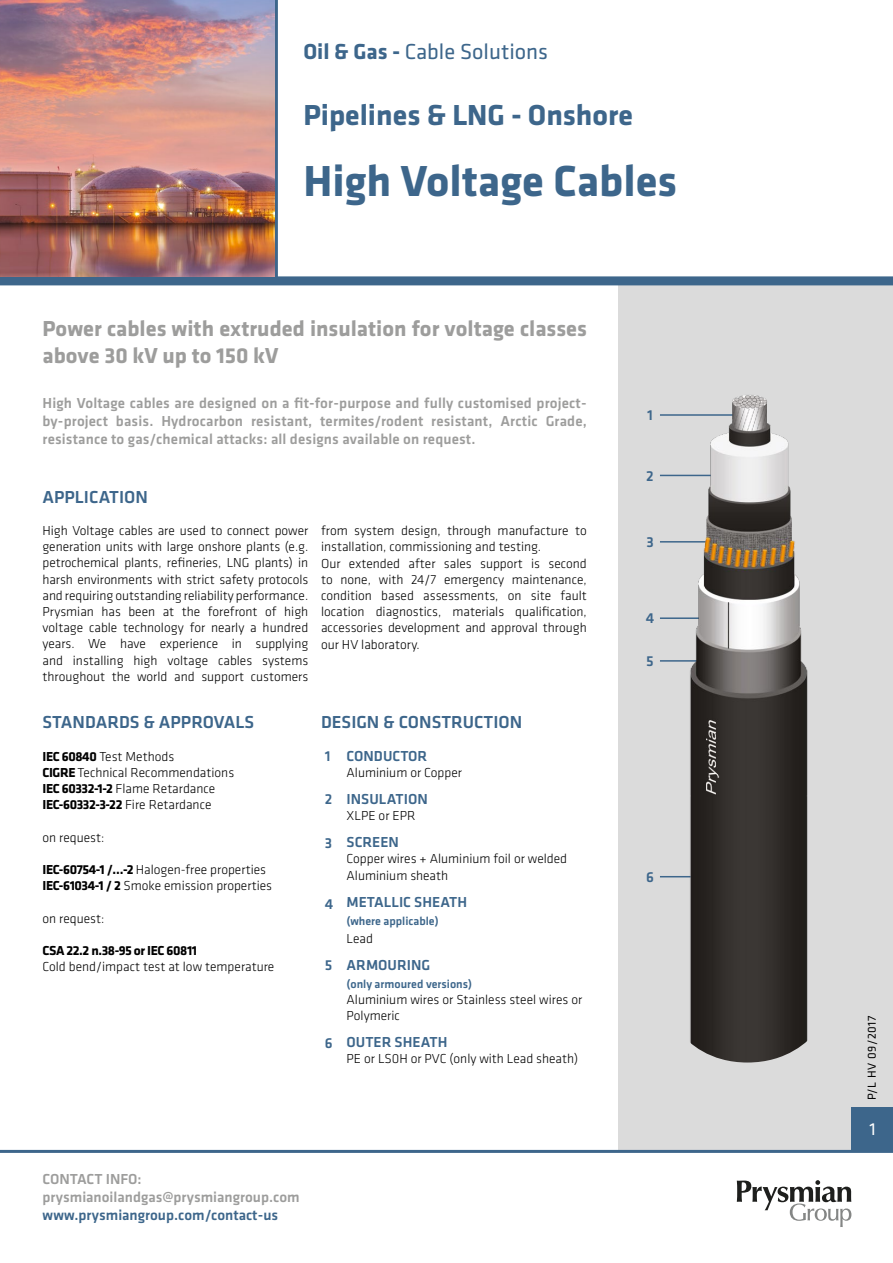
<style>
.page{position:relative;width:893px;height:1263px;background:#fff}
.page>*{position:absolute;margin:0;border:0;box-sizing:border-box;transform-origin:0 0}
.t1{font:700 45px "Klavika";color:#3d668b}
.t2{font:700 30px "Klavika";color:#3d668b}
.t3{font:700 22.5px/27px "Klavika";color:#9d9d9c}
.t4{font:22.5px "Klavika";color:#3d668b}
.t5{font:500 18px "Klavika";color:#3d668b}
.t6{font:18px "Klavika";color:#fff}
.t7{font:500 15px/18px "Klavika";letter-spacing:.01em;color:#9d9d9c}
.t8{font:500 15px "Klavika";color:#3d668b}
.t9{font:300 13.5px/16.2px "Klavika";color:#000}
.t10{font:700 13.5px "Klavika";letter-spacing:-.03em;color:#000}
.t11{font:500 12px "Klavika";color:#3d668b}
.t12{font:12px "Klavika";letter-spacing:.05em;color:#000}
.s1{font-weight:700}
</style>
<div class="page">
<div style="left:618px;top:278px;width:275px;height:872px;background:#dbdbdb"></div>
<div style="left:851px;top:1107px;width:42px;height:43px;background:#3d668b"></div>
<hr style="left:0;top:1150px;width:893px;height:3px;background:#3d668b">
<div style="left:0;top:276px;width:893px;height:9px;background:#3d668b"></div>
<svg style="left:737px;top:1180px;width:114px;height:47px"></svg>
<hr style="left:275px;top:0;width:3px;height:282px;background:#3d668b">
<img style="left:0;top:0;width:275px;height:276px">
<hr style="left:660px;top:414px;width:88px;height:2px;background:#3d668b">
<hr style="left:660px;top:475px;width:65px;height:1px;background:#3d668b">
<hr style="left:660px;top:541px;width:60px;height:2px;background:#3d668b">
<hr style="left:660px;top:617px;width:59px;height:2px;background:#3d668b">
<hr style="left:660px;top:660px;width:48px;height:2px;background:#3d668b">
<hr style="left:660px;top:876px;width:48px;height:1px;background:#3d668b">
<img style="left:680px;top:395px;width:128px;height:667px">
<h3 class="t4" style="left:303px;top:40px;width:246px"><span class="s1">Oil &amp; Gas -</span> Cable Solutions</h3>
<h2 class="t2" style="left:303px;top:99px;width:331px">Pipelines &amp; LNG - Onshore</h2>
<h1 class="t1" style="left:303px;top:156px;width:375px">High Voltage Cables</h1>
<h3 class="t3" style="left:43px;top:315px;width:546px">Power cables with extruded insulation for voltage classes above 30 kV up to 150 kV</h3>
<p class="t7" style="left:43px;top:394px;width:546px;text-align:justify">High Voltage cables are designed on a fit-for-purpose and fully customised project&shy;by-project basis. Hydrocarbon resistant, termites/rodent resistant, Arctic Grade, resistance to gas/chemical attacks: all designs available on request.</p>
<h3 class="t5" style="left:43px;top:487px;width:107px">APPLICATION</h3>
<p class="t9" style="left:43px;top:523px;width:267px;text-align:justify">High Voltage cables are used to connect power generation units with large onshore plants (e.g. petrochemical plants, refineries, LNG plants) in harsh environments with strict safety protocols and requiring outstanding reliability performance.<br>Prysmian has been at the forefront of high voltage cable technology for nearly a hundred years. We have experience in supplying and installing high voltage cables systems throughout the world and support customers</p>
<h3 class="t5" style="left:43px;top:712px;width:213px">STANDARDS &amp; APPROVALS</h3>
<p class="t9" style="left:43px;top:748px;width:193px"><span class="s1">IEC 60840</span> Test Methods<br><span class="s1">CIGRE</span> Technical Recommendations<br><span class="s1">IEC 60332-1-2</span> Flame Retardance<br><span class="s1">IEC-60332-3-22</span> Fire Retardance</p>
<p class="t9" style="left:43px;top:829px;width:63px">on request:</p>
<p class="t9" style="left:43px;top:862px;width:231px"><span class="s1">IEC-60754-1 /…-2</span> Halogen-free properties<br><span class="s1">IEC-61034-1 / 2</span> Smoke emission properties</p>
<p class="t9" style="left:43px;top:910px;width:63px">on request:</p>
<p class="t10" style="left:43px;top:943px;width:156px">CSA 22.2 n.38-95 or IEC 60811</p>
<p class="t9" style="left:43px;top:959px;width:233px">Cold bend/impact test at low temperature</p>
<p class="t9" style="left:321px;top:523px;width:267px">from system design, through manufacture to installation, commissioning and testing.<br>Our extended after sales support is second to none, with 24/7 emergency maintenance, condition based assessments, on site fault location diagnostics, materials qualification, accessories development and approval through our HV laboratory.</p>
<h3 class="t5" style="left:321px;top:712px;width:203px">DESIGN &amp; CONSTRUCTION</h3>
<p class="t8" style="left:347px;top:748px;width:82px">CONDUCTOR</p>
<p class="t9" style="left:347px;top:765px;width:117px">Aluminium or Copper</p>
<p class="t8" style="left:347px;top:791px;width:83px">INSULATION</p>
<p class="t9" style="left:347px;top:808px;width:70px">XLPE or EPR</p>
<p class="t8" style="left:347px;top:834px;width:54px">SCREEN</p>
<p class="t9" style="left:347px;top:851px;width:222px">Copper wires + Aluminium foil or welded<br>Aluminium sheath</p>
<p class="t8" style="left:347px;top:893px;width:122px">METALLIC SHEATH</p>
<p class="t11" style="left:347px;top:914px;width:94px">(where applicable)</p>
<p class="t9" style="left:347px;top:930px;width:28px">Lead</p>
<p class="t8" style="left:347px;top:956px;width:85px">ARMOURING</p>
<p class="t11" style="left:347px;top:977px;width:127px">(only armoured versions)</p>
<p class="t9" style="left:347px;top:991px;width:237px">Aluminium wires or Stainless steel wires or<br>Polymeric</p>
<p class="t8" style="left:347px;top:1034px;width:102px">OUTER SHEATH</p>
<p class="t9" style="left:347px;top:1051px;width:233px">PE or LS0H or PVC (only with Lead sheath)</p>
<p class="t8" style="left:325px;top:747px;width:7px">1</p>
<p class="t8" style="left:325px;top:791px;width:9px">2</p>
<p class="t8" style="left:325px;top:835px;width:9px">3</p>
<p class="t8" style="left:325px;top:896px;width:10px">4</p>
<p class="t8" style="left:325px;top:956px;width:9px">5</p>
<p class="t8" style="left:325px;top:1034px;width:9px">6</p>
<p class="t7" style="left:43px;top:1171px;width:259px">CONTACT INFO: prysmianoilandgas@prysmiangroup.com</p>
<p class="t8" style="left:43px;top:1207px;width:237px">www.prysmiangroup.com/contact-us</p>
<p class="t8" style="left:647px;top:407px;width:7px">1</p>
<p class="t8" style="left:646px;top:467px;width:9px">2</p>
<p class="t8" style="left:646px;top:534px;width:9px">3</p>
<p class="t8" style="left:646px;top:610px;width:10px">4</p>
<p class="t8" style="left:646px;top:653px;width:9px">5</p>
<p class="t8" style="left:646px;top:868px;width:9px">6</p>
<p class="t12" style="left:865px;top:1100px;width:87px;rotate:-90deg">P/L HV 09/2017</p>
<h3 class="t6" style="left:869px;top:1119px;width:8px">1</h3>
</div>
